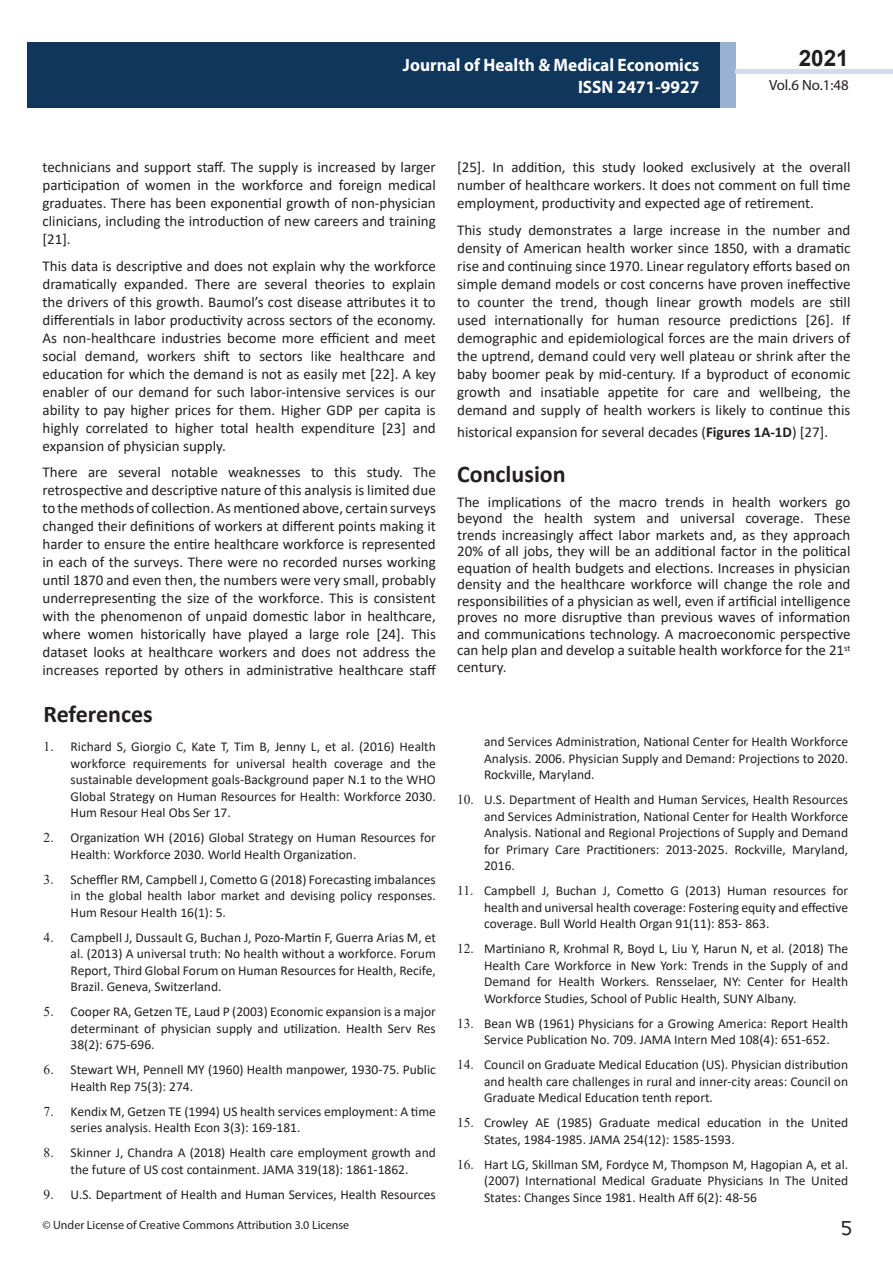
<style>
.page{position:relative;width:893px;height:1263px;background:#fff}
.page>*{position:absolute;margin:0;border:0;box-sizing:border-box;transform-origin:0 0}
.t1{font:25.5px "Tunga";color:#231f20}
.side-heading{font:700 24px "Calibri";color:#231f20}
.t2{font:700 22.5px "Arial";color:#231f20}
.t3{font:700 18px/21.6px "Myriad Pro";color:#fff;text-align:right;scale:.96 1}
.t4{font:15px/18px "Calibri";color:#231f20;text-align:justify}
.t5{font:14.85px "Myriad Pro";color:#231f20}
.t6{font:13.5px/16.5px "Calibri";color:#231f20;text-align:justify}
.t7{font:12px "Myriad Pro";color:#231f20}
.s1{font-family:"Times New Roman"}
.s2{font-weight:700}
</style>
<div class="page">
<div style="left:27px;top:42px;width:694px;height:66px;background:#11365c"></div>
<div style="left:720px;top:42px;width:16px;height:66px;background:#99b2d2"></div>
<div style="left:736px;top:69px;width:157px;height:5px;background:#d0deec"></div>
<p class="t3" style="left:403px;top:54px;width:310px">Journal of Health &amp; Medical Economics<br>ISSN 2471-9927</p>
<h3 class="t2" style="left:799px;top:42px;width:52px">2021</h3>
<p class="t5" style="left:769px;top:76px;width:81px">Vol.6 No.1:48</p>
<p class="t4" style="left:43px;top:158px;width:395px">technicians and support staff. The supply is increased by larger participation of women in the workforce and foreign medical graduates. There has been exponential growth of non-physician clinicians, including the introduction of new careers and training [21].</p>
<p class="t4" style="left:43px;top:257px;width:395px">This data is descriptive and does not explain why the workforce dramatically expanded. There are several theories to explain the drivers of this growth. Baumol’s cost disease attributes it to differentials in labor productivity across sectors of the economy.<br>As non-healthcare industries become more efficient and meet social demand, workers shift to sectors like healthcare and education for which the demand is not as easily met [22]. A key enabler of our demand for such labor-intensive services is our ability to pay higher prices for them. Higher GDP per capita is highly correlated to higher total health expenditure [23] and expansion of physician supply.</p>
<p class="t4" style="left:43px;top:463px;width:395px">There are several notable weaknesses to this study. The retrospective and descriptive nature of this analysis is limited due to the methods of collection. As mentioned above, certain surveys changed their definitions of workers at different points making it harder to ensure the entire healthcare workforce is represented in each of the surveys. There were no recorded nurses working until 1870 and even then, the numbers were very small, probably underrepresenting the size of the workforce. This is consistent with the phenomenon of unpaid domestic labor in healthcare, where women historically have played a large role [24]. This dataset looks at healthcare workers and does not address the increases reported by others in administrative healthcare staff</p>
<p class="side-heading" style="left:44px;top:697px;width:111px">References</p>
<p class="t6" style="left:71px;top:738px;width:367px;text-indent:-27px"><span class="s1">1.</span> Richard S, Giorgio C, Kate T, Tim B, Jenny L, et al. (2016) Health workforce requirements for universal health coverage and the sustainable development goals-Background paper N.1 to the WHO Global Strategy on Human Resources for Health: Workforce 2030.<br>Hum Resour Heal Obs Ser 17.</p>
<p class="t6" style="left:71px;top:829px;width:367px;text-indent:-27px"><span class="s1">2.</span> Organization WH (2016) Global Strategy on Human Resources for<br>Health: Workforce 2030. World Health Organization.</p>
<p class="t6" style="left:71px;top:870px;width:367px;text-indent:-27px"><span class="s1">3.</span> Scheffler RM, Campbell J, Cometto G (2018) Forecasting imbalances in the global health labor market and devising policy responses.<br>Hum Resour Health 16(1): 5.</p>
<p class="t6" style="left:71px;top:928px;width:367px;text-indent:-27px"><span class="s1">4.</span> Campbell J, Dussault G, Buchan J, Pozo-Martin F, Guerra Arias M, et al. (2013) A universal truth: No health without a workforce. Forum Report, Third Global Forum on Human Resources for Health, Recife, Brazil. Geneva, Switzerland.</p>
<p class="t6" style="left:71px;top:1003px;width:367px;text-indent:-27px"><span class="s1">5.</span> Cooper RA, Getzen TE, Laud P (2003) Economic expansion is a major determinant of physician supply and utilization. Health Serv Res 38(2): 675-696.</p>
<p class="t6" style="left:71px;top:1061px;width:367px;text-indent:-27px"><span class="s1">6.</span> Stewart WH, Pennell MY (1960) Health manpower, 1930-75. Public<br>Health Rep 75(3): 274.</p>
<p class="t6" style="left:71px;top:1102px;width:367px;text-indent:-27px"><span class="s1">7.</span> Kendix M, Getzen TE (1994) US health services employment: A time series analysis. Health Econ 3(3): 169-181.</p>
<p class="t6" style="left:44px;top:1144px;width:394px;text-align:center"><span class="s1">8.</span> Skinner J, Chandra A (2018) Health care employment growth and the future of US cost containment. JAMA 319(18): 1861-1862.</p>
<p class="t6" style="left:44px;top:1185px;width:394px"><span class="s1">9.</span> U.S. Department of Health and Human Services, Health Resources</p>
<p class="t7" style="left:43px;top:1218px;width:308px">© Under License of Creative Commons Attribution 3.0 License</p>
<p class="t4" style="left:457px;top:158px;width:395px">[25]. In addition, this study looked exclusively at the overall number of healthcare workers. It does not comment on full time employment, productivity and expected age of retirement.</p>
<p class="t4" style="left:457px;top:221px;width:395px">This study demonstrates a large increase in the number and density of American health worker since 1850, with a dramatic rise and continuing since 1970. Linear regulatory efforts based on simple demand models or cost concerns have proven ineffective to counter the trend, though linear growth models are still used internationally for human resource predictions [26]. If demographic and epidemiological forces are the main drivers of the uptrend, demand could very well plateau or shrink after the baby boomer peak by mid-century. If a byproduct of economic growth and insatiable appetite for care and wellbeing, the demand and supply of health workers is likely to continue this</p>
<p class="t4" style="left:457px;top:423px;width:372px">historical expansion for several decades (<span class="s2">Figures 1A-1D</span>) [27].</p>
<p class="side-heading" style="left:457px;top:457px;width:110px">Conclusion</p>
<p class="t4" style="left:457px;top:493px;width:395px;line-height:16.5px">The implications of the macro trends in health workers go beyond the health system and universal coverage. These trends increasingly affect labor markets and, as they approach 20% of all jobs, they will be an additional factor in the political equation of health budgets and elections. Increases in physician density and the healthcare workforce will change the role and responsibilities of a physician as well, even if artificial intelligence proves no more disruptive than previous waves of information and communications technology. A macroeconomic perspective can help plan and develop a suitable health workforce for the 21<sup>st </sup>century.</p>
<p class="t6" style="left:484px;top:733px;width:366px">and Services Administration, National Center for Health Workforce Analysis. 2006. Physician Supply and Demand: Projections to 2020.<br>Rockville, Maryland.</p>
<p class="t6" style="left:484px;top:791px;width:366px;text-indent:-27px"><span class="s1">10.</span> U.S. Department of Health and Human Services, Health Resources and Services Administration, National Center for Health Workforce Analysis. National and Regional Projections of Supply and Demand for Primary Care Practitioners: 2013-2025. Rockville, Maryland, 2016.</p>
<p class="t6" style="left:484px;top:882px;width:366px;text-indent:-27px"><span class="s1">11.</span> Campbell J, Buchan J, Cometto G (2013) Human resources for health and universal health coverage: Fostering equity and effective coverage. Bull World Health Organ 91(11): 853- 863.</p>
<p class="t6" style="left:484px;top:940px;width:366px;text-indent:-27px"><span class="s1">12.</span> Martiniano R, Krohmal R, Boyd L, Liu Y, Harun N, et al. (2018) The Health Care Workforce in New York: Trends in the Supply of and Demand for Health Workers. Rensselaer, NY: Center for Health Workforce Studies, School of Public Health, SUNY Albany.</p>
<p class="t6" style="left:484px;top:1015px;width:366px;text-indent:-27px"><span class="s1">13.</span> Bean WB (1961) Physicians for a Growing America: Report Health<br>Service Publication No. 709. JAMA Intern Med 108(4): 651-652.</p>
<p class="t6" style="left:484px;top:1056px;width:366px;text-indent:-27px"><span class="s1">14.</span> Council on Graduate Medical Education (US). Physician distribution and health care challenges in rural and inner-city areas: Council on Graduate Medical Education tenth report.</p>
<p class="t6" style="left:484px;top:1114px;width:366px;text-indent:-27px"><span class="s1">15.</span> Crowley AE (1985) Graduate medical education in the United<br>States, 1984-1985. JAMA 254(12): 1585-1593.</p>
<p class="t6" style="left:484px;top:1156px;width:366px;text-indent:-27px"><span class="s1">16.</span> Hart LG, Skillman SM, Fordyce M, Thompson M, Hagopian A, et al. (2007) International Medical Graduate Physicians In The United States: Changes Since 1981. Health Aff 6(2): 48-56</p>
<h1 class="t1" style="left:841px;top:1211px;width:13px">5</h1>
</div>
